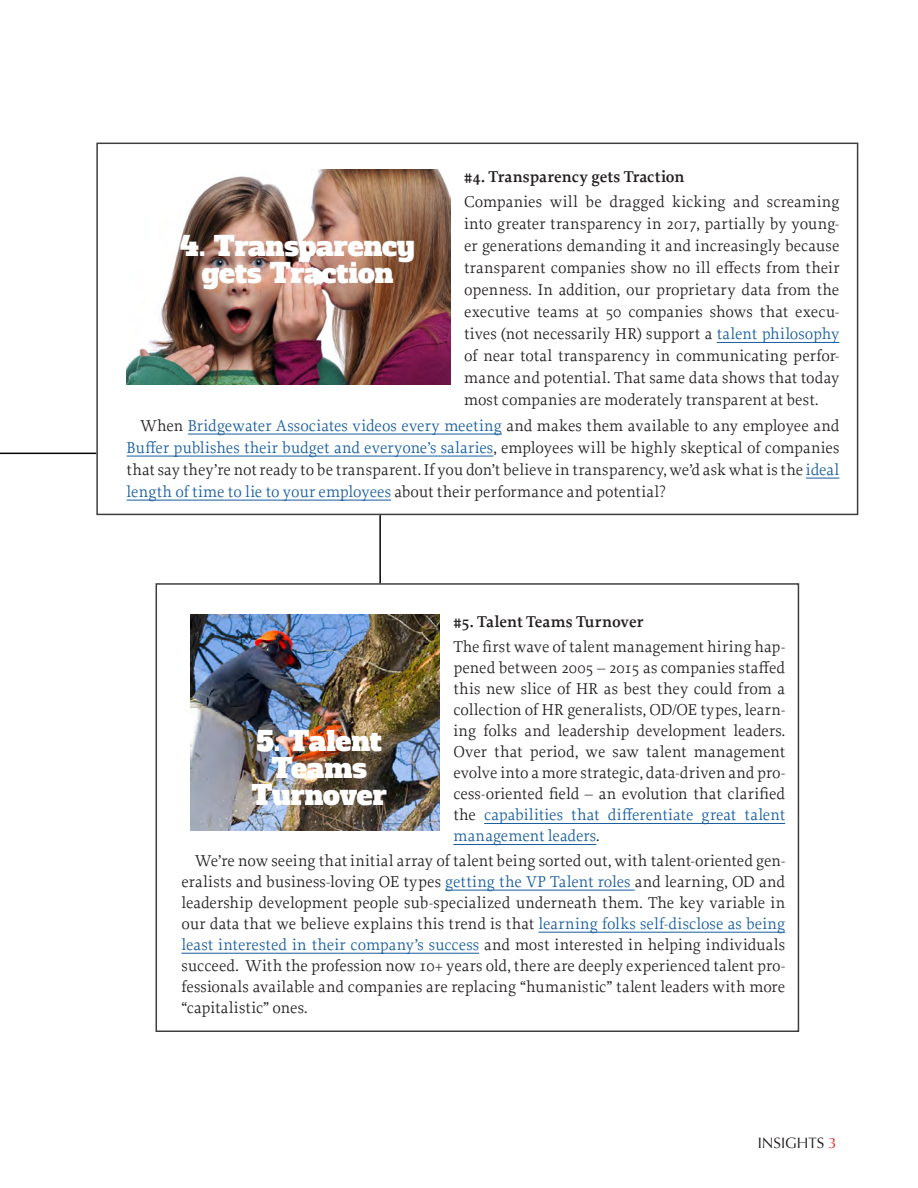
<style>
.page{position:relative;width:918px;height:1188px;background:#fff}
.page>*{position:absolute;margin:0;border:0;box-sizing:border-box;transform-origin:0 0}
.Numbered_Space_Befor{font:27px/27px "Alfa Slab One";letter-spacing:-.005em;color:#fff;text-align:center}
.Column_Text{font:16.5px/21px "Proforma";letter-spacing:.005em;color:#231f20;text-align:justify}
.Column_Text-2{font:600 16.5px "Proforma";letter-spacing:.005em;color:#231f20}
.t1{font:15px "Optima";color:#231f20}
.s1{color:#175d9e}
.s2{color:#ee1d23}
</style>
<div class="page">
<div style="left:156px;top:583px;width:643px;height:449px;border:2px solid #3e3e3f"></div>
<div style="left:96px;top:143px;width:762px;height:372px;border:2px solid #3e3e3f"></div>
<hr style="left:717px;top:342px;width:122px;height:1px;background:#175d9e">
<hr style="left:188px;top:434px;width:314px;height:1px;background:#175d9e">
<hr style="left:127px;top:456px;width:366px;height:1px;background:#175d9e">
<hr style="left:806px;top:478px;width:33px;height:1px;background:#175d9e">
<hr style="left:127px;top:500px;width:264px;height:1px;background:#175d9e">
<img style="left:127px;top:169px;width:324px;height:215px">
<hr style="left:484px;top:823px;width:301px;height:1px;background:#175d9e">
<hr style="left:453px;top:844px;width:143px;height:1px;background:#175d9e">
<hr style="left:445px;top:890px;width:190px;height:1px;background:#175d9e">
<hr style="left:539px;top:932px;width:246px;height:1px;background:#175d9e">
<hr style="left:181px;top:953px;width:298px;height:1px;background:#175d9e">
<img style="left:191px;top:615px;width:249px;height:215px">
<hr style="left:0;top:453px;width:96px;height:1px;background:#040503">
<hr style="left:379px;top:515px;width:2px;height:68px;background:#040503">
<p class="Column_Text-2" style="left:464px;top:166px;width:222px">#4. Transparency gets Traction</p>
<p class="Column_Text" style="left:464px;top:190px;width:377px;line-height:22px">Companies will be dragged kicking and screaming into greater transparency in 2017, partially by young&shy;er generations demanding it and increasingly because transparent companies show no ill effects from their openness. In addition, our proprietary data from the executive teams at 50 companies shows that execu&shy;tives (not necessarily HR) support a <span class="s1">talent philosophy </span>of near total transparency in communicating perfor&shy;mance and potential. That same data shows that today most companies are moderately transparent at best.</p>
<p class="Column_Text" style="left:127px;top:414px;width:714px;line-height:22px;text-indent:13px">When <span class="s1">Bridgewater Associates videos every meeting</span> and makes them available to any employee and <span class="s1">Buffer publishes their budget and everyone’s salaries</span>, employees will be highly skeptical of companies that say they’re not ready to be transparent. If you don’t believe in transparency, we’d ask what is the <span class="s1">ideal length of time to lie to your employees</span> about their performance and potential?</p>
<p class="Numbered_Space_Befor" style="left:180px;top:233px;width:236px">4. Transparency gets Traction</p>
<p class="Column_Text-2" style="left:453px;top:612px;width:192px">#5. Talent Teams Turnover</p>
<p class="Column_Text" style="left:453px;top:636px;width:333px">The first wave of talent management hiring hap&shy;pened between 2005 – 2015 as companies staffed this new slice of HR as best they could from a collection of HR generalists, OD/OE types, learn&shy;ing folks and leadership development leaders.<br>Over that period, we saw talent management evolve into a more strategic, data-driven and pro&shy;cess-oriented field – an evolution that clarified the <span class="s1">capabilities that differentiate great talent management leaders</span>.</p>
<p class="Column_Text" style="left:181px;top:850px;width:605px;text-indent:14px">We’re now seeing that initial array of talent being sorted out, with talent-oriented gen&shy;eralists and business-loving OE types <span class="s1">getting the VP Talent roles</span> and learning, OD and leadership development people sub-specialized underneath them. The key variable in our data that we believe explains this trend is that <span class="s1">learning folks self-disclose as being least interested in their company’s success</span> and most interested in helping individuals succeed. With the profession now 10+ years old, there are deeply experienced talent pro&shy;fessionals available and companies are replacing “humanistic” talent leaders with more “capitalistic” ones.</p>
<p class="Numbered_Space_Befor" style="left:251px;top:728px;width:137px">5. Talent<br>Teams<br>Turnover</p>
<p class="t1" style="left:758px;top:1134px;width:81px">INSIGHTS <span class="s2">3</span></p>
</div>
